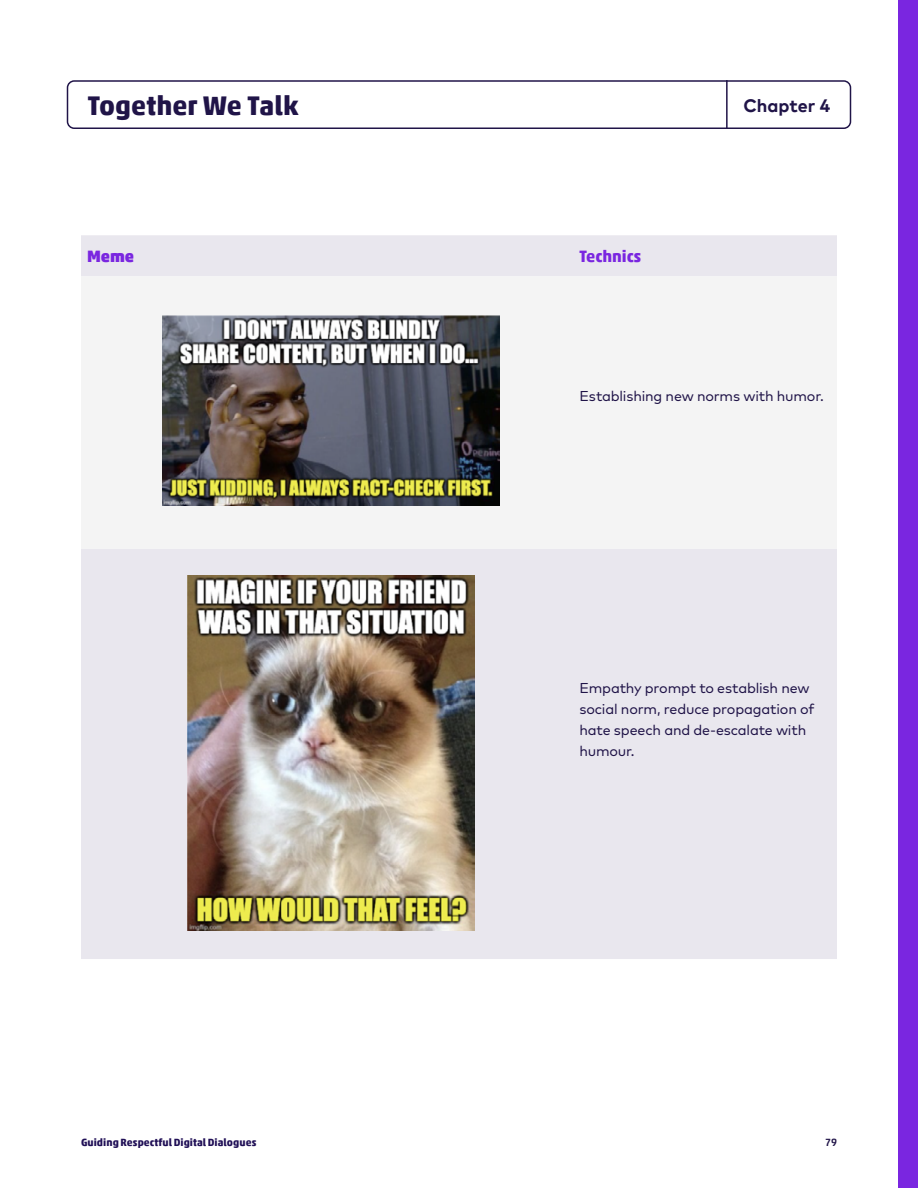
<style>
.page{position:relative;width:918px;height:1188px;background:#fff}
.page>*{position:absolute;margin:0;border:0;box-sizing:border-box;transform-origin:0 0}
.t1{font:700 27px "Akko Pro";color:#201448}
.t2{font:700 18px "Mark Pro";color:#201448}
.t3{font:700 16.5px "Akko Pro";color:#7a26e0}
.t4{font:900 16.5px "Akko Pro";color:#7a26e0}
.t5{font:14.25px/21px "Mark Pro";letter-spacing:-.01em;color:#201448}
.t6{font:700 10.5px "Akko Pro";letter-spacing:.005em;color:#200f56}
.t7{font:500 10.5px "Akko Pro";color:#201448}
</style>
<div class="page">
<div style="left:67px;top:80px;width:784px;height:49px;border:2px solid #201448;border-radius:7px"></div>
<div style="left:81px;top:235px;width:756px;height:724px;background:#e9e7ee"></div>
<div style="left:81px;top:276px;width:756px;height:273px;background:#f4f4f4"></div>
<img style="left:162px;top:316px;width:337px;height:190px">
<img style="left:187px;top:575px;width:287px;height:355px">
<hr style="left:726px;top:80px;width:2px;height:49px;background:#201448">
<div style="left:899px;top:0;width:19px;height:1188px;background:#7a26e0"></div>
<h1 class="t1" style="left:88px;top:89px;width:212px">Together We Talk</h1>
<p class="t4" style="left:87px;top:246px;width:49px">Meme</p>
<p class="t3" style="left:579px;top:246px;width:63px">Technics</p>
<p class="t2" style="left:743px;top:92px;width:88px">Chapter 4</p>
<p class="t5" style="left:579px;top:384px;width:246px">Establishing new norms with humor.</p>
<p class="t5" style="left:579px;top:677px;width:237px">Empathy prompt to establish new social norm, reduce propagation of hate speech and de-escalate with humour.</p>
<p class="t6" style="left:81px;top:1136px;width:177px">Guiding Respectful Digital Dialogues</p>
<p class="t7" style="left:825px;top:1136px;width:13px">79</p>
</div>
